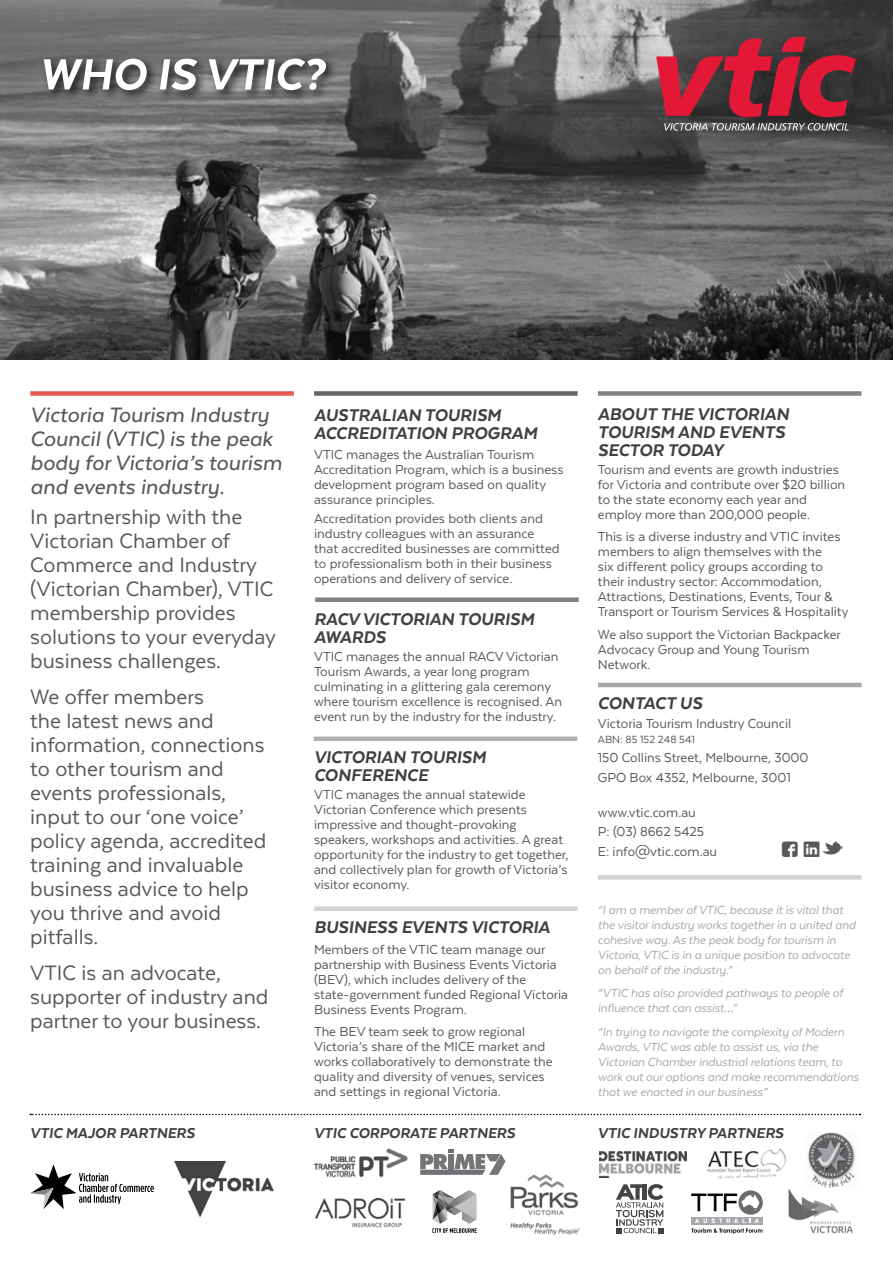
<style>
.page{position:relative;width:893px;height:1263px;background:#fff}
.page>*{position:absolute;margin:0;border:0;box-sizing:border-box;transform-origin:0 0}
.t1{font:italic 800 50.25px "Texta";color:#fff}
.t2{font:24px/24px "Texta";color:#58595b}
.t3{font:italic 500 24px/24px "Texta";color:#58595b}
.t4{font:21px "Social Font Face";color:#58595b}
.t5{font:italic 800 19.5px/18px "Texta";color:#414042}
.t6{font:italic 800 16.5px "Texta";color:#414042}
.t7{font:15px/15px "Texta";color:#58595b}
.t8{font:italic 13.5px/15px "Texta";letter-spacing:-.01em;color:#a5a8aa}
.t9{font:12px "Texta";color:#58595b}
.s1{font-size:27px}
</style>
<div class="page">
<img style="left:0;top:0;width:893px;height:359px">
<img style="left:313px;top:1148px;width:95px;height:30px">
<svg style="left:432px;top:1190px;width:45px;height:43px"></svg>
<svg style="left:420px;top:1149px;width:85px;height:26px"></svg>
<svg style="left:31px;top:1164px;width:123px;height:45px"></svg>
<div style="left:110px;top:1172px;width:37px;height:11px;background:#fff"></div>
<div style="left:41px;top:55px;width:297px;height:47px;background:#000;opacity:.75"></div>
<svg style="left:656px;top:37px;width:200px;height:80px;background:#8d2d3c"></svg>
<svg style="left:664px;top:123px;width:184px;height:8px"></svg>
<svg style="left:30px;top:1114px;width:830px;height:1px"></svg>
<img style="left:510px;top:1174px;width:70px;height:62px">
<div style="left:30px;top:391px;width:264px;height:5px;background:#e85752"></div>
<div style="left:314px;top:391px;width:264px;height:5px;background:#646568"></div>
<div style="left:314px;top:736px;width:263px;height:5px;background:#adafb1"></div>
<div style="left:598px;top:391px;width:263px;height:5px;background:#808285"></div>
<div style="left:315px;top:597px;width:264px;height:5px;background:#808285"></div>
<div style="left:314px;top:906px;width:264px;height:5px;background:#d1d3d4"></div>
<hr style="left:598px;top:683px;width:263px;height:4px;background:#a7a9ac">
<div style="left:598px;top:875px;width:263px;height:5px;background:#d1d3d4"></div>
<div style="left:691px;top:1216px;width:72px;height:8px;background:#a7a9ac"></div>
<svg style="left:738px;top:1190px;width:25px;height:25px"></svg>
<svg style="left:691px;top:1193px;width:68px;height:19px"></svg>
<svg style="left:691px;top:1218px;width:71px;height:16px"></svg>
<img style="left:707px;top:1148px;width:79px;height:31px">
<img style="left:788px;top:1188px;width:65px;height:46px">
<img style="left:804px;top:1133px;width:52px;height:56px">
<img style="left:599px;top:1151px;width:87px;height:26px">
<img style="left:173px;top:1161px;width:101px;height:57px">
<img style="left:315px;top:1199px;width:89px;height:29px">
<svg style="left:616px;top:1184px;width:47px;height:49px"></svg>
<h1 class="t1" style="left:39px;top:48px;width:287px">WHO IS VTIC?</h1>
<h2 class="t3" style="left:30px;top:402px;width:253px">Victoria Tourism Industry<br>Council (VTIC) is the peak body for Victoria’s tourism and events industry.</h2>
<h2 class="t2" style="left:30px;top:504px;width:247px">In partnership with the<br>Victorian Chamber of<br>Commerce and Industry (Victorian Chamber), VTIC membership provides solutions to your everyday business challenges.</h2>
<p class="t2" style="left:30px;top:684px;width:238px">We offer members<br>the latest news and information, connections to other tourism and events professionals, input to our ‘one voice’ policy agenda, accredited training and invaluable business advice to help you thrive and avoid pitfalls.</p>
<h2 class="t2" style="left:30px;top:960px;width:240px">VTIC is an advocate, supporter of industry and partner to your business.</h2>
<h3 class="t5" style="left:314px;top:406px;width:132px">AUSTRALIAN TOURI</h3>
<h3 class="t5" style="left:477px;top:406px;width:26px">SM</h3>
<h3 class="t5" style="left:314px;top:424px;width:24px">ACCRE</h3>
<h3 class="t5" style="left:369px;top:424px;width:170px">DITATION PROGRAM</h3>
<p class="t7" style="left:314px;top:447px;width:251px">VTIC manages the Australian Tourism Accreditation Program, which is a business development program based on quality assurance principles.</p>
<p class="t7" style="left:314px;top:511px;width:247px">Accreditation provides both clients and industry colleagues with an assurance that accredited businesses are committed to professionalism both in their business operations and delivery of service.</p>
<h3 class="t5" style="left:314px;top:610px;width:165px">RACV VIC TORIAN TOURI</h3>
<h3 class="t5" style="left:510px;top:610px;width:26px">SM</h3>
<h3 class="t5" style="left:314px;top:628px;width:73px">AWARDS</h3>
<p class="t7" style="left:314px;top:649px;width:250px">VTIC manages the annual RACV Victorian Tourism Awards, a year long program culminating in a glittering gala ceremony where tourism excellence is recognised. An event run by the industry for the industry.</p>
<h3 class="t5" style="left:314px;top:748px;width:161px">VICTORIAN TOURISM<br>CONFERENCE</h3>
<p class="t7" style="left:314px;top:787px;width:256px">VTIC manages the annual statewide Victorian Conference which presents impressive and thought-provoking speakers, workshops and activities. A great opportunity for the industry to get together, and collectively plan for growth of Victoria’s visitor economy.</p>
<h3 class="t5" style="left:314px;top:918px;width:132px">BUSINESS EVENTS</h3>
<h3 class="t5" style="left:471px;top:918px;width:80px">VICTORIA</h3>
<p class="t7" style="left:314px;top:942px;width:256px">Members of the VTIC team manage our partnership with Business Events Victoria (BEV), which includes delivery of the state-government funded Regional Victoria Business Events Program.</p>
<p class="t7" style="left:314px;top:1024px;width:240px">The BEV team seek to grow regional Victoria’s share of the MICE market and works collaboratively to demonstrate the quality and diversity of venues, services and settings in regional Victoria.</p>
<h3 class="t5" style="left:598px;top:405px;width:180px">ABOUT THE VICTORIAN<br>TOURISM AND</h3>
<h3 class="t5" style="left:719px;top:423px;width:45px">EVENTS</h3>
<h3 class="t5" style="left:598px;top:441px;width:105px">SECTOR TODAY</h3>
<p class="t7" style="left:598px;top:462px;width:249px">Tourism and events are growth industries for Victoria and contribute over $20 billion to the state economy each year and employ more than 200,000 people.</p>
<p class="t7" style="left:598px;top:529px;width:252px">This is a diverse industry and VTIC invites members to align themselves with the<br>six different policy groups according to their industry sector: Accommodation, Attractions, Destinations, Events, Tour &amp; Transport or Tourism Services &amp; Hospitality</p>
<p class="t7" style="left:598px;top:626px;width:244px">We also support the Victorian Backpacker<br>Advocacy Group and Young Tourism<br>Network.</p>
<h3 class="t5" style="left:598px;top:694px;width:94px">CONTACT US</h3>
<p class="t7" style="left:598px;top:716px;width:195px">Victoria Tourism Industry Council</p>
<p class="t9" style="left:598px;top:733px;width:99px">ABN: 85 152 248 541</p>
<p class="t7" style="left:598px;top:748px;width:212px;line-height:19.2px">150 Collins Street, Melbourne, 3000<br>GPO Box 4352, Melbourne, 3001</p>
<p class="t7" style="left:598px;top:803px;width:121px;line-height:19.2px">www.vtic.com.au<br>P: (03) 8662 5425<br>E: info@vtic.com.au</p>
<h3 class="t4" style="left:781px;top:841px;width:64px">`ã<span class="s1">t</span></h3>
<p class="t8" style="left:598px;top:902px;width:259px">“I am a member of VTIC, because it is vital that the visitor industry works together in a united and cohesive way. As the peak body for tourism in Victoria, VTIC is in a unique position to advocate on behalf of the industry.”</p>
<p class="t8" style="left:598px;top:985px;width:247px">“VTIC has also provided pathways to people of influence that can assist…”</p>
<p class="t8" style="left:598px;top:1024px;width:262px">“In trying to navigate the complexity of Modern Awards, VTIC was able to assist us, via the Victorian Chamber industrial relations team, to work out our options and make recommendations that we enacted in our business”</p>
<p class="t6" style="left:30px;top:1125px;width:166px">VTIC MAJOR PARTNERS</p>
<p class="t6" style="left:314px;top:1125px;width:202px">VTIC CORPORATE PARTNERS</p>
<p class="t6" style="left:598px;top:1125px;width:187px">VTIC IND USTRY PARTNERS</p>
</div>
